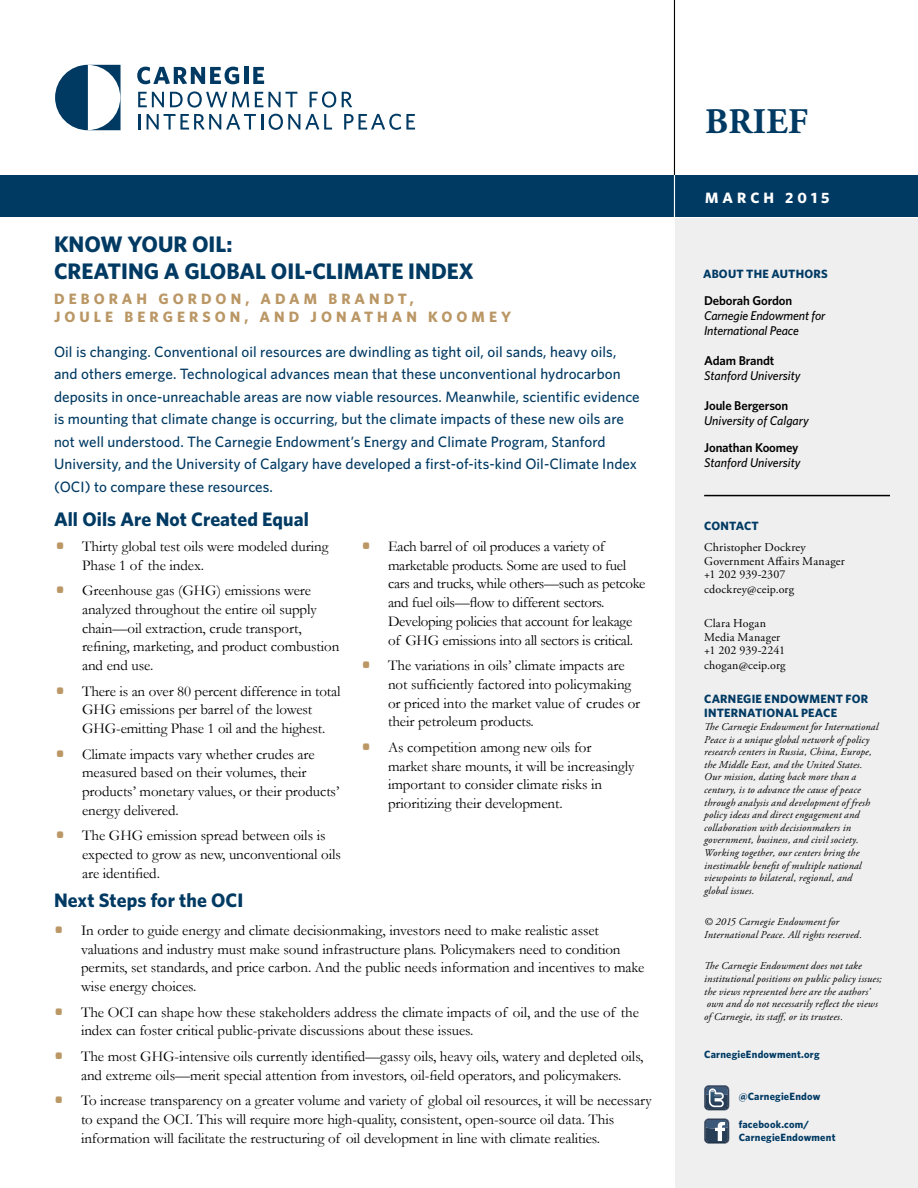
<style>
.page{position:relative;width:918px;height:1188px;background:#fff}
.page>*{position:absolute;margin:0;border:0;box-sizing:border-box;transform-origin:0 0}
.t1{font:700 36px "Adobe Garamond Pro";letter-spacing:.01em;color:#003a63}
.t2{font:500 24px "Whitney";color:#ba9765}
.t3{font:700 22.5px/27px "Whitney";color:#003a63}
.t4{font:700 19.5px "Whitney";letter-spacing:.005em;color:#003a63}
.t5{font:15px/18.8px "Garamond";letter-spacing:-.005em;color:#000}
.t6{font:500 15px/22.5px "Whitney";letter-spacing:.005em;color:#003a63}
.t7{font:700 15px "Whitney";letter-spacing:.27em;color:#ba9765}
.t8{font:700 15px "Whitney";letter-spacing:.27em;color:#fff}
.t9{font:italic 500 12.75px/15px "Whitney";letter-spacing:-.01em;color:#000}
.t10{font:600 12.75px "Whitney";letter-spacing:-.01em;color:#000}
.t11{font:12px/13.8px "Adobe Garamond Pro";letter-spacing:.015em;color:#000}
.t12{font:700 12px/14.4px "Whitney";letter-spacing:.015em;color:#003a63}
.t13{font:italic 10.5px/12.6px "Adobe Garamond Pro";letter-spacing:.02em;color:#000}
.t14{font:700 10.5px/12.6px "Whitney";letter-spacing:.02em;color:#003a63}
.t15{font:1.5px "Garamond";color:#000}
</style>
<div class="page">
<div style="left:675px;top:213px;width:243px;height:975px;background:#efeff0"></div>
<div style="left:0;top:176px;width:918px;height:41px;background:#003a63"></div>
<hr style="left:674px;top:0;width:1px;height:252px;background:#fff">
<hr style="left:674px;top:0;width:1px;height:175px;background:#000">
<hr style="left:704px;top:495px;width:186px;height:1px;background:#000">
<hr style="left:0;top:217px;width:918px;height:1px;background:#fff">
<svg style="left:704px;top:1085px;width:25px;height:25px"></svg>
<svg style="left:704px;top:1118px;width:25px;height:26px"></svg>
<svg style="left:137px;top:67px;width:102px;height:17px"></svg>
<hr style="left:244px;top:67px;width:4px;height:17px;background:#003a63">
<svg style="left:253px;top:67px;width:11px;height:17px"></svg>
<svg style="left:138px;top:92px;width:26px;height:15px"></svg>
<svg style="left:170px;top:91px;width:79px;height:17px"></svg>
<svg style="left:255px;top:92px;width:43px;height:15px"></svg>
<svg style="left:310px;top:91px;width:26px;height:17px"></svg>
<svg style="left:342px;top:92px;width:10px;height:15px"></svg>
<svg style="left:138px;top:114px;width:2px;height:16px"></svg>
<svg style="left:147px;top:114px;width:116px;height:16px"></svg>
<svg style="left:269px;top:114px;width:63px;height:16px"></svg>
<svg style="left:344px;top:114px;width:71px;height:16px"></svg>
<svg style="left:55px;top:65px;width:66px;height:65px"></svg>
<h3 class="t3" style="left:54px;top:230px;width:421px">KNOW YOUR OIL:<br>CREATING A GLOBAL OIL-CLIMATE INDEX</h3>
<p class="t7" style="left:54px;top:288px;width:95px">D E B O R A H</p>
<p class="t7" style="left:158px;top:288px;width:92px">G O R D O N ,</p>
<p class="t7" style="left:260px;top:288px;width:58px">ADA M</p>
<p class="t7" style="left:328px;top:288px;width:87px">BRANDT,</p>
<p class="t7" style="left:54px;top:306px;width:61px">JOULE</p>
<p class="t7" style="left:125px;top:306px;width:125px">BERGERSON,</p>
<p class="t7" style="left:260px;top:306px;width:41px">AND</p>
<p class="t7" style="left:311px;top:306px;width:108px">JONATHAN</p>
<p class="t7" style="left:428px;top:306px;width:84px">KOOMEY</p>
<p class="t6" style="left:54px;top:340px;width:587px">Oil is changing. Conventional oil resources are dwindling as tight oil, oil sands, heavy oils, and others emerge. Technological advances mean that these unconventional hydrocarbon deposits in once-unreachable areas are now viable resources. Meanwhile, scientific evidence is mounting that climate change is occurring, but the climate impacts of these new oils are not well understood. The Carnegie Endowment s’ Energy and Climate Program, Stanford University, and the University of Calgary have developed a first-of-its-kind Oil-Climate Index (OCI) to compare these resources.</p>
<h3 class="t4" style="left:54px;top:506px;width:256px">All Oils Are Not Created Equal</h3>
<h2 class="t2" style="left:55px;top:530px;width:12px">•</h2>
<h2 class="t2" style="left:55px;top:574px;width:12px">•</h2>
<h2 class="t2" style="left:55px;top:674px;width:12px">•</h2>
<h2 class="t2" style="left:55px;top:737px;width:12px">•</h2>
<h2 class="t2" style="left:55px;top:819px;width:12px">•</h2>
<p class="t5" style="left:82px;top:537px;width:248px">Thirty global test oils were modeled during</p>
<p class="t5" style="left:82px;top:552px;width:231px;line-height:25.5px">Phase 1 of the index.<br>Greenhouse gas (GHG) emissions were</p>
<p class="t5" style="left:82px;top:600px;width:259px">analyzed throughout the entire oil supply chain—oil extraction, crude transport, refining, marketing, and product combustion and end use.</p>
<p class="t5" style="left:82px;top:681px;width:260px">There is an over 80 percent difference in total</p>
<p class="t5" style="left:82px;top:700px;width:245px">GHG emissions per barrel of the lowest<br>GHG-emitting Phase 1 oil and the highest.</p>
<p class="t5" style="left:82px;top:744px;width:234px">Climate impacts vary whether crudes are</p>
<p class="t5" style="left:82px;top:763px;width:259px">measured based on their volumes, their products’ monetary values, or their products‘ energy delivered.</p>
<p class="t5" style="left:82px;top:826px;width:245px">The GHG emission spread between oils is</p>
<p class="t5" style="left:82px;top:845px;width:260px">expected to grow as new, unconventional oils are identified.</p>
<h2 class="t2" style="left:361px;top:530px;width:12px">•</h2>
<h2 class="t2" style="left:361px;top:649px;width:12px">•</h2>
<h2 class="t2" style="left:361px;top:731px;width:12px">•</h2>
<p class="t15" style="left:420px;top:550px;width:34px">bar rel</p>
<p class="t15" style="left:490px;top:550px;width:53px">produces</p>
<p class="t15" style="left:455px;top:550px;width:15px">of</p>
<p class="t15" style="left:593px;top:550px;width:15px">of</p>
<p class="t15" style="left:388px;top:550px;width:30px">Each</p>
<p class="t15" style="left:473px;top:550px;width:15px">oil</p>
<p class="t15" style="left:553px;top:550px;width:38px">variety</p>
<p class="t15" style="left:544px;top:550px;width:8px">a</p>
<p class="t5" style="left:388px;top:555px;width:259px">marketable products. Some are used to fuel cars and trucks, while others—such as petcoke and fuel oils—flow to different sectors.<br>Developing policies that account for leakage of GHG emissions into all sectors is critical.</p>
<p class="t5" style="left:388px;top:656px;width:238px">The variations in oils’ climate impacts are</p>
<p class="t5" style="left:388px;top:675px;width:254px">not sufficiently factored into policymaking or priced into the market value of crudes or their petroleum products.</p>
<p class="t5" style="left:388px;top:738px;width:205px">As competition among new oils for</p>
<p class="t5" style="left:388px;top:756px;width:248px">market share mounts it, will be increasingly important to consider climate risks in prioritizing their development.</p>
<h3 class="t4" style="left:54px;top:887px;width:191px">Next Steps for the OCI</h3>
<p class="t5" style="left:81px;top:921px;width:520px">In order to guide energy and climate decisionmaking, investors need to make realistic asset</p>
<h2 class="t2" style="left:54px;top:914px;width:12px">•</h2>
<h2 class="t2" style="left:54px;top:996px;width:12px">•</h2>
<h2 class="t2" style="left:54px;top:1040px;width:12px">•</h2>
<h2 class="t2" style="left:54px;top:1084px;width:12px">•</h2>
<p class="t5" style="left:81px;top:939px;width:565px">valuations and industry must make sound infrastructure plans. Policymakers need to condition permits, set standards, and price carbon. And the public needs information and incentives to make wise energy choices.</p>
<p class="t5" style="left:81px;top:1002px;width:560px">The OCI can shape how these stakeholders address the climate impacts of oil, and the use of the</p>
<p class="t5" style="left:81px;top:1018px;width:564px;line-height:25.5px">index can foster critical public-private discussions about these issues.<br>The most GHG-intensive oils currently identified—gassy oils, heavy oils, watery and depleted oils,</p>
<p class="t5" style="left:81px;top:1062px;width:572px;line-height:25.5px">and extreme oils—merit special attention from investors, oil-field operators, and policymakers.<br>To increase transparency on a greater volume and variety of global oil resources it, will be necessary</p>
<p class="t5" style="left:81px;top:1110px;width:535px">to expand the OCI. This will require more high-quality, consistent, open-source oil data. This information will facilitate the restructuring of oil development in line with climate realities.</p>
<h1 class="t1" style="left:705px;top:100px;width:104px">BRIEF</h1>
<p class="t8" style="left:705px;top:187px;width:70px">MARCH</p>
<p class="t8" style="left:785px;top:187px;width:46px">2015</p>
<p class="t12" style="left:703px;top:266px;width:126px">ABOUT THE AUTHORS</p>
<p class="t10" style="left:704px;top:293px;width:90px">Deborah Gordon</p>
<p class="t9" style="left:704px;top:308px;width:123px">Carnegie Endowment for<br>International Peace</p>
<p class="t10" style="left:704px;top:353px;width:72px">Adam Brandt</p>
<p class="t9" style="left:704px;top:368px;width:98px">Stanford University</p>
<p class="t10" style="left:704px;top:398px;width:86px">Joule Bergerson</p>
<p class="t9" style="left:704px;top:413px;width:106px">University of Calgary</p>
<p class="t10" style="left:704px;top:440px;width:96px">Jonathan Koomey</p>
<p class="t9" style="left:704px;top:455px;width:98px">Stanford University</p>
<p class="t12" style="left:704px;top:519px;width:56px">CONTACT</p>
<p class="t11" style="left:704px;top:541px;width:142px">Christopher Dockrey<br>Government Affairs Manager +1 202 939-2307 cdockrey@ceip.org</p>
<p class="t11" style="left:704px;top:617px;width:83px">Clara Hogan<br>Media Manager +1 202 939-2241 chogan@ceip.org</p>
<p class="t12" style="left:704px;top:691px;width:165px">CARNEGIE ENDOWMENT FOR<br>INTERNATIONAL PEACE</p>
<p class="t13" style="left:704px;top:721px;width:176px">The Carnegie Endowmentfor International Peace ais unique global network ofpolicy research centers in Russia, China, Europe, the Middle East, and the United States.<br>Our mission, dating back more than a century tois, advance the cause ofpeace through analysis and development offresh policy ideas and direct engagement and collaboration with decisionmakers in government, business, and civil society.<br>Working together, our centers bring the inestimable benefit ofmultiple national viewpoints to bilateral, regional, and global issues.</p>
<p class="t13" style="left:704px;top:916px;width:159px">© 2015 Carnegie Endowmentfor<br>International Peace. All rights reserved.</p>
<p class="t13" style="left:704px;top:960px;width:159px">The Carnegie Endowment does not take</p>
<p class="t13" style="left:704px;top:973px;width:179px">institutionalpositions on public policy issues;</p>
<p class="t13" style="left:704px;top:985px;width:168px">the views represented here are the authors‘</p>
<p class="t13" style="left:707px;top:998px;width:172px">own and do not necessarily reflect the views</p>
<p class="t13" style="left:783px;top:1011px;width:61px">, or its trustees.</p>
<p class="t13" style="left:704px;top:1011px;width:85px">of Carnegie, its staff</p>
<p class="t14" style="left:704px;top:1047px;width:117px">CarnegieEndowment.org</p>
<p class="t14" style="left:739px;top:1090px;width:83px">@CarnegieEndow</p>
<p class="t14" style="left:739px;top:1118px;width:98px">facebook.com/<br>CarnegieEndowment</p>
</div>
